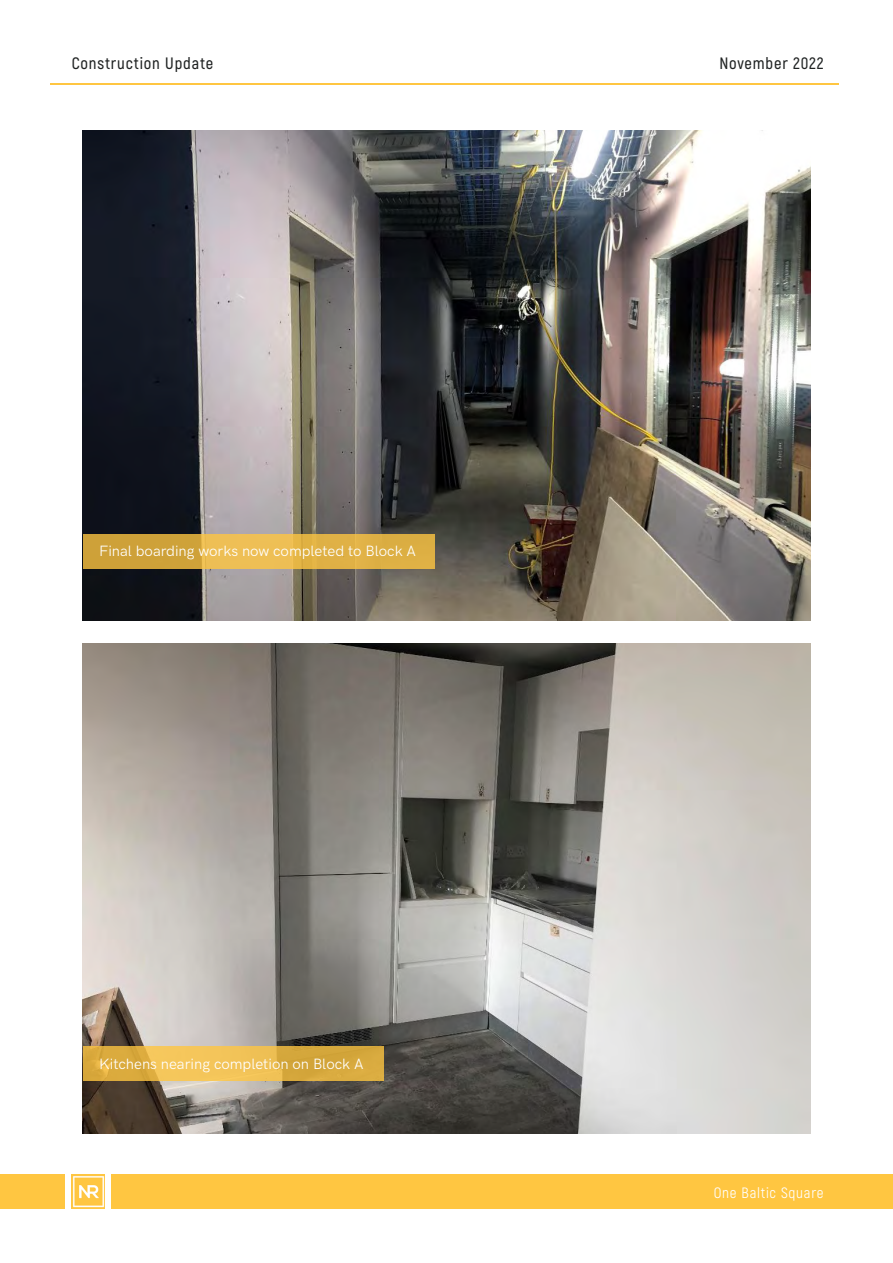
<style>
.page{position:relative;width:893px;height:1263px;background:#fff}
.page>*{position:absolute;margin:0;border:0;box-sizing:border-box;transform-origin:0 0}
.t1{font:600 16.5px "Akrobat";letter-spacing:.05em;color:#202323}
.t2{font:15px "HK Grotesk Regular Legacy";color:#fff}
.t3{font:15px "Akrobat";letter-spacing:.05em;color:#fff}
</style>
<div class="page">
<hr style="left:50px;top:83px;width:788px;height:1px;background:#ffc641">
<div style="left:112px;top:1175px;width:781px;height:34px;background:#ffc641"></div>
<img style="left:72px;top:1175px;width:33px;height:34px">
<div style="left:0;top:1175px;width:65px;height:34px;background:#ffc641"></div>
<img style="left:83px;top:131px;width:727px;height:490px">
<svg style="left:83px;top:534px;width:352px;height:34px;background:#ddaf44"></svg>
<img style="left:83px;top:643px;width:727px;height:490px">
<svg style="left:83px;top:1046px;width:301px;height:34px;background:#e3b448"></svg>
<p class="t1" style="left:72px;top:54px;width:143px">Construction Update</p>
<p class="t2" style="left:99px;top:540px;width:318px">Final boarding works now completed to Block A</p>
<p class="t2" style="left:99px;top:1052px;width:266px">Kitchens nearing completion on Block A</p>
<p class="t1" style="left:719px;top:54px;width:106px">November 2022</p>
<p class="t3" style="left:714px;top:1184px;width:111px">One Baltic Square</p>
</div>
